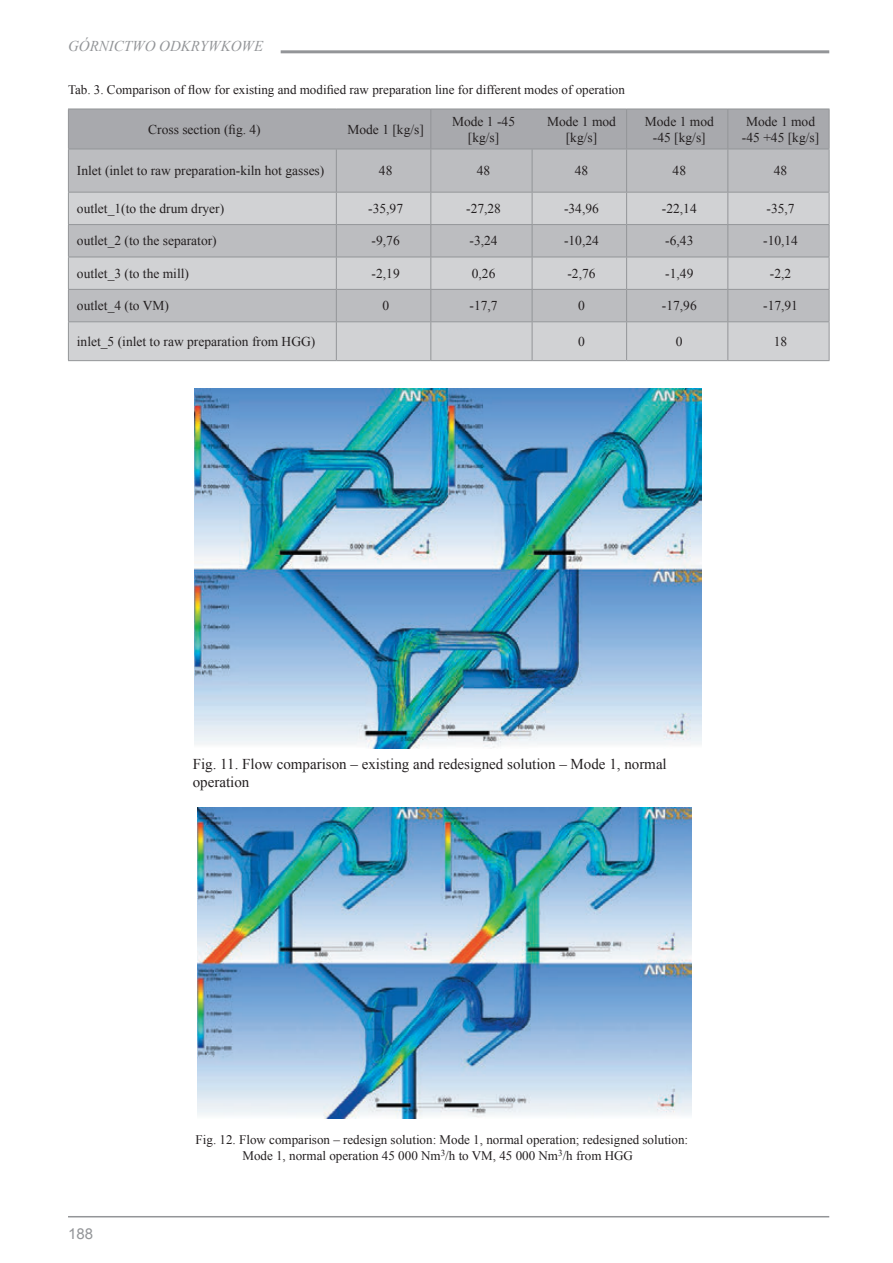
<style>
.page{position:relative;width:893px;height:1263px;background:#fff}
.page>*{position:absolute;margin:0;border:0;box-sizing:border-box;transform-origin:0 0}
.t1{font:15px/18px "Times New Roman";color:#231f20}
.t2{font:italic 15px "Times New Roman";color:#939598}
.t3{font:15px "Arial";color:#939598}
.t4{font:13.5px/16.2px "Times New Roman";color:#231f20;text-align:center}
.t5{font:13.05px/15.6px "Times New Roman";color:#231f20}
</style>
<div class="page">
<hr style="left:68px;top:1216px;width:761px;height:1px;background:#939598">
<hr style="left:281px;top:50px;width:548px;height:3px;background:#939598">
<div style="left:69px;top:110px;width:760px;height:39px;background:#a8a9ad"></div>
<div style="left:69px;top:150px;width:760px;height:42px;background:#bcbdc0"></div>
<svg style="left:69px;top:193px;width:760px;height:167px;background:#c8c9cb"></svg>
<hr style="left:430px;top:109px;width:1px;height:40px;background:#939598">
<hr style="left:626px;top:109px;width:1px;height:40px;background:#939598">
<hr style="left:727px;top:109px;width:1px;height:40px;background:#939598">
<hr style="left:430px;top:149px;width:1px;height:43px;background:#939598">
<hr style="left:532px;top:149px;width:1px;height:43px;background:#939598">
<hr style="left:626px;top:149px;width:1px;height:43px;background:#939598">
<hr style="left:727px;top:149px;width:1px;height:43px;background:#939598">
<hr style="left:430px;top:193px;width:1px;height:31px;background:#939598">
<hr style="left:532px;top:193px;width:1px;height:31px;background:#939598">
<hr style="left:626px;top:193px;width:1px;height:31px;background:#939598">
<hr style="left:727px;top:193px;width:1px;height:31px;background:#939598">
<hr style="left:430px;top:225px;width:1px;height:32px;background:#939598">
<hr style="left:532px;top:225px;width:1px;height:32px;background:#939598">
<hr style="left:626px;top:225px;width:1px;height:32px;background:#939598">
<hr style="left:727px;top:225px;width:1px;height:32px;background:#939598">
<hr style="left:430px;top:257px;width:1px;height:32px;background:#939598">
<hr style="left:532px;top:257px;width:1px;height:32px;background:#939598">
<hr style="left:626px;top:257px;width:1px;height:32px;background:#939598">
<hr style="left:727px;top:257px;width:1px;height:32px;background:#939598">
<hr style="left:430px;top:290px;width:1px;height:31px;background:#939598">
<hr style="left:532px;top:290px;width:1px;height:31px;background:#939598">
<hr style="left:626px;top:290px;width:1px;height:31px;background:#939598">
<hr style="left:727px;top:290px;width:1px;height:31px;background:#939598">
<hr style="left:430px;top:322px;width:1px;height:38px;background:#939598">
<hr style="left:532px;top:322px;width:1px;height:38px;background:#939598">
<hr style="left:626px;top:322px;width:1px;height:38px;background:#939598">
<hr style="left:727px;top:322px;width:1px;height:38px;background:#939598">
<hr style="left:68px;top:109px;width:268px;height:1px;background:#939598">
<hr style="left:68px;top:109px;width:1px;height:40px;background:#939598">
<hr style="left:336px;top:109px;width:95px;height:1px;background:#939598">
<hr style="left:431px;top:109px;width:101px;height:1px;background:#939598">
<hr style="left:532px;top:109px;width:95px;height:1px;background:#939598">
<hr style="left:627px;top:109px;width:101px;height:1px;background:#939598">
<hr style="left:728px;top:109px;width:101px;height:1px;background:#939598">
<hr style="left:829px;top:109px;width:1px;height:40px;background:#939598">
<hr style="left:68px;top:149px;width:268px;height:1px;background:#939598">
<hr style="left:68px;top:149px;width:1px;height:43px;background:#939598">
<hr style="left:336px;top:149px;width:95px;height:1px;background:#939598">
<hr style="left:336px;top:149px;width:1px;height:43px;background:#939598">
<hr style="left:431px;top:149px;width:101px;height:1px;background:#939598">
<hr style="left:532px;top:149px;width:95px;height:1px;background:#939598">
<hr style="left:627px;top:149px;width:101px;height:1px;background:#939598">
<hr style="left:728px;top:149px;width:101px;height:1px;background:#939598">
<hr style="left:829px;top:149px;width:1px;height:43px;background:#939598">
<hr style="left:68px;top:192px;width:268px;height:1px;background:#939598">
<hr style="left:68px;top:193px;width:1px;height:31px;background:#939598">
<hr style="left:336px;top:192px;width:95px;height:1px;background:#939598">
<hr style="left:336px;top:193px;width:1px;height:31px;background:#939598">
<hr style="left:431px;top:192px;width:101px;height:1px;background:#939598">
<hr style="left:532px;top:192px;width:95px;height:1px;background:#939598">
<hr style="left:627px;top:192px;width:101px;height:1px;background:#939598">
<hr style="left:728px;top:192px;width:101px;height:1px;background:#939598">
<hr style="left:829px;top:193px;width:1px;height:31px;background:#939598">
<hr style="left:68px;top:224px;width:268px;height:1px;background:#939598">
<hr style="left:68px;top:225px;width:1px;height:32px;background:#939598">
<hr style="left:336px;top:224px;width:95px;height:1px;background:#939598">
<hr style="left:336px;top:225px;width:1px;height:32px;background:#939598">
<hr style="left:431px;top:224px;width:101px;height:1px;background:#939598">
<hr style="left:532px;top:224px;width:95px;height:1px;background:#939598">
<hr style="left:627px;top:224px;width:101px;height:1px;background:#939598">
<hr style="left:728px;top:224px;width:101px;height:1px;background:#939598">
<hr style="left:829px;top:225px;width:1px;height:32px;background:#939598">
<hr style="left:68px;top:257px;width:268px;height:1px;background:#939598">
<hr style="left:68px;top:257px;width:1px;height:32px;background:#939598">
<hr style="left:336px;top:257px;width:95px;height:1px;background:#939598">
<hr style="left:336px;top:257px;width:1px;height:32px;background:#939598">
<hr style="left:431px;top:257px;width:101px;height:1px;background:#939598">
<hr style="left:532px;top:257px;width:95px;height:1px;background:#939598">
<hr style="left:627px;top:257px;width:101px;height:1px;background:#939598">
<hr style="left:728px;top:257px;width:101px;height:1px;background:#939598">
<hr style="left:829px;top:257px;width:1px;height:32px;background:#939598">
<hr style="left:68px;top:289px;width:268px;height:1px;background:#939598">
<hr style="left:68px;top:290px;width:1px;height:31px;background:#939598">
<hr style="left:336px;top:289px;width:95px;height:1px;background:#939598">
<hr style="left:336px;top:290px;width:1px;height:31px;background:#939598">
<hr style="left:431px;top:289px;width:101px;height:1px;background:#939598">
<hr style="left:532px;top:289px;width:95px;height:1px;background:#939598">
<hr style="left:627px;top:289px;width:101px;height:1px;background:#939598">
<hr style="left:728px;top:289px;width:101px;height:1px;background:#939598">
<hr style="left:829px;top:290px;width:1px;height:31px;background:#939598">
<hr style="left:68px;top:321px;width:268px;height:1px;background:#939598">
<hr style="left:68px;top:322px;width:1px;height:38px;background:#939598">
<hr style="left:336px;top:321px;width:95px;height:1px;background:#939598">
<hr style="left:336px;top:322px;width:1px;height:38px;background:#939598">
<hr style="left:431px;top:321px;width:101px;height:1px;background:#939598">
<hr style="left:532px;top:321px;width:95px;height:1px;background:#939598">
<hr style="left:627px;top:321px;width:101px;height:1px;background:#939598">
<hr style="left:728px;top:321px;width:101px;height:1px;background:#939598">
<hr style="left:829px;top:322px;width:1px;height:38px;background:#939598">
<hr style="left:68px;top:360px;width:268px;height:1px;background:#939598">
<hr style="left:336px;top:360px;width:95px;height:1px;background:#939598">
<hr style="left:431px;top:360px;width:101px;height:1px;background:#939598">
<hr style="left:532px;top:360px;width:95px;height:1px;background:#939598">
<hr style="left:627px;top:360px;width:101px;height:1px;background:#939598">
<hr style="left:728px;top:360px;width:101px;height:1px;background:#939598">
<img style="left:195px;top:389px;width:507px;height:359px">
<img style="left:198px;top:807px;width:494px;height:311px">
<p class="t2" style="left:68px;top:36px;width:197px">GÓRNICTWO ODKRYWKOWE</p>
<p class="t5" style="left:68px;top:82px;width:558px">Tab. 3. Comparison of flow for existing and modified raw preparation line for different modes of operation</p>
<p class="t4" style="left:148px;top:121px;width:114px">Cross section (fig. 4)</p>
<p class="t4" style="left:347px;top:121px;width:78px">Mode 1 [kg/s]</p>
<p class="t4" style="left:452px;top:113px;width:64px">Mode 1 -45 [kg/s]</p>
<p class="t4" style="left:547px;top:113px;width:70px">Mode 1 mod [kg/s]</p>
<p class="t4" style="left:645px;top:113px;width:70px">Mode 1 mod -45 [kg/s]</p>
<p class="t4" style="left:742px;top:113px;width:79px">Mode 1 mod -45 +45 [kg/s]</p>
<p class="t4" style="left:77px;top:162px;width:249px">Inlet (inlet to raw preparation-kiln hot gasses)</p>
<p class="t4" style="left:379px;top:162px;width:15px">48</p>
<p class="t4" style="left:477px;top:162px;width:15px">48</p>
<p class="t4" style="left:575px;top:162px;width:15px">48</p>
<p class="t4" style="left:673px;top:162px;width:15px">48</p>
<p class="t4" style="left:774px;top:162px;width:15px">48</p>
<p class="t4" style="left:77px;top:200px;width:149px">outlet_1(to the drum dryer)</p>
<p class="t4" style="left:368px;top:200px;width:36px">-35,97</p>
<p class="t4" style="left:466px;top:200px;width:36px">-27,28</p>
<p class="t4" style="left:564px;top:200px;width:36px">-34,96</p>
<p class="t4" style="left:662px;top:200px;width:36px">-22,14</p>
<p class="t4" style="left:767px;top:200px;width:30px">-35,7</p>
<p class="t4" style="left:77px;top:233px;width:141px">outlet_2 (to the separator)</p>
<p class="t4" style="left:372px;top:233px;width:30px">-9,76</p>
<p class="t4" style="left:470px;top:233px;width:30px">-3,24</p>
<p class="t4" style="left:564px;top:233px;width:36px">-10,24</p>
<p class="t4" style="left:665px;top:233px;width:30px">-6,43</p>
<p class="t4" style="left:763px;top:233px;width:36px">-10,14</p>
<p class="t4" style="left:77px;top:265px;width:114px">outlet_3 (to the mill)</p>
<p class="t4" style="left:372px;top:265px;width:30px">-2,19</p>
<p class="t4" style="left:472px;top:265px;width:25px">0,26</p>
<p class="t4" style="left:567px;top:265px;width:30px">-2,76</p>
<p class="t4" style="left:665px;top:265px;width:30px">-1,49</p>
<p class="t4" style="left:770px;top:265px;width:23px">-2,2</p>
<p class="t4" style="left:77px;top:297px;width:93px">outlet_4 (to VM)</p>
<p class="t4" style="left:382px;top:297px;width:8px">0</p>
<p class="t4" style="left:469px;top:297px;width:30px">-17,7</p>
<p class="t4" style="left:578px;top:297px;width:8px">0</p>
<p class="t4" style="left:662px;top:297px;width:36px">-17,96</p>
<p class="t4" style="left:763px;top:297px;width:36px">-17,91</p>
<p class="t4" style="left:77px;top:333px;width:240px">inlet_5 (inlet to raw preparation from HGG)</p>
<p class="t4" style="left:578px;top:333px;width:8px">0</p>
<p class="t4" style="left:676px;top:333px;width:8px">0</p>
<p class="t4" style="left:774px;top:333px;width:15px">18</p>
<p class="t1" style="left:193px;top:754px;width:476px">Fig. 11. Flow comparison – existing and redesigned solution – Mode 1, normal operation</p>
<p class="t3" style="left:68px;top:1224px;width:27px">188</p>
<p class="t5" style="left:242px;top:1132px;width:447px;text-indent:-47px">Fig. 12. Flow comparison – redesign solution: Mode 1, normal operation; redesigned solution:<br>Mode 1, normal operation 45 000 Nm<sup>3</sup>/h to VM, 45 000 Nm<sup>3</sup>/h from HGG</p>
</div>
